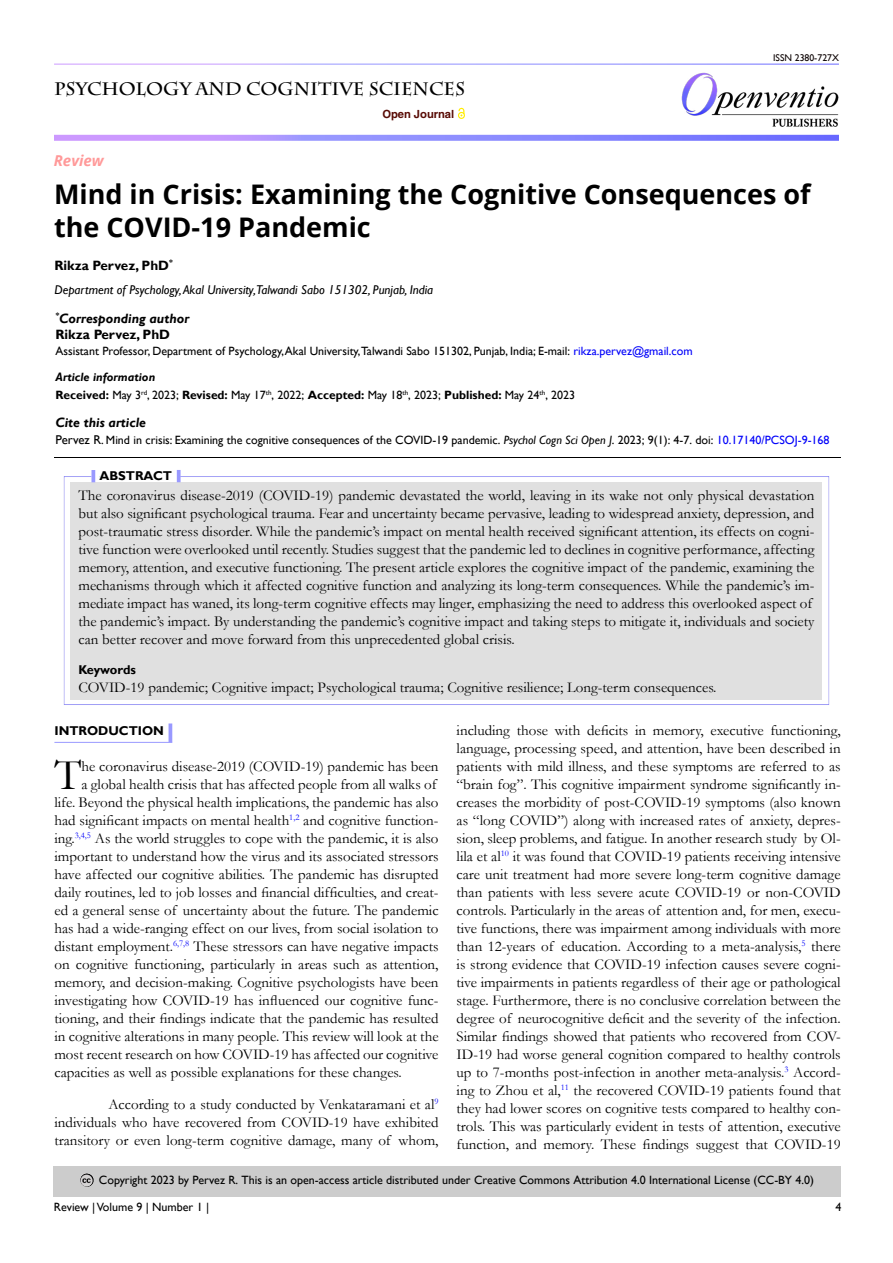
<style>
.page{position:relative;width:893px;height:1263px;background:#fff}
.page>*{position:absolute;margin:0;border:0;box-sizing:border-box;transform-origin:0 0}
.t1{font:43.8px "Garamond";color:#000}
.t2{font:700 27px/32.4px "Open Sans";color:#000}
.t3{font:700 18px "Charlemagne Std";color:#000}
.t4{font:15px/18px "Garamond";color:#000;text-align:justify}
.t5{font:italic 700 15px "Open Sans";color:#f99}
.t6{font:italic 700 13.5px/16.5px "Gill Sans";color:#000}
.t7{font:700 13.5px "Gill Sans";color:#000}
.t8{font:italic 12.75px "Gill Sans";color:#000101}
.t9{font:700 12.75px "Gill Sans";color:#000}
.t10{font:12px/26.2px "Gill Sans";color:#000}
.t11{font:700 12px "Gill Sans";color:#000}
.t12{font:700 11.25px "Helvetica LT Std";color:#580b05}
.t13{font:9.75px "Gill Sans";color:#0a0000}
.s1{font-style:normal}
.s2{color:#0000fa}
.s3{font-weight:700;font-style:italic}
.s4{font-weight:400}
.s5{font-weight:400;color:#000101}
.s6{font-size:12.75px}
.s7{font-style:italic}
.s8{color:#000101}
</style>
<div class="page">
<img style="left:682px;top:73px;width:157px;height:53px">
<svg style="left:54px;top:135px;width:785px;height:6px"></svg>
<svg style="left:458px;top:107px;width:6px;height:11px"></svg>
<div style="left:42px;top:448px;width:811px;height:12px;background:#f6f1f3;opacity:.75"></div>
<div style="left:53px;top:1166px;width:788px;height:31px;background:#ccc"></div>
<div style="left:68px;top:1162px;width:40px;height:25px;background:#f6f1f3;opacity:.75"></div>
<hr style="left:54px;top:742px;width:118px;height:1px;background:#99f">
<hr style="left:169px;top:723px;width:3px;height:19px;background:#99f">
<div style="left:50px;top:467px;width:792px;height:238px;background:#f6f1f3;opacity:.75"></div>
<svg style="left:91px;top:470px;width:4px;height:12px"></svg>
<svg style="left:177px;top:470px;width:4px;height:12px"></svg>
<p class="t3" style="left:54px;top:79px;width:412px">PSYCHOLOGY AND COGNITIVE SCIENCES</p>
<p class="t5" style="left:54px;top:149px;width:51px">Review</p>
<p class="t12" style="left:382px;top:107px;width:73px">Open Journal</p>
<p class="t13" style="left:773px;top:52px;width:67px">ISSN 2380-727X</p>
<h2 class="t2" style="left:54px;top:178px;width:758px">Mind in Crisis: Examining the Cognitive Consequences of the COVID-19 Pandemic</h2>
<p class="t7" style="left:54px;top:257px;width:120px">Rikza Pervez, PhD<sup>*</sup></p>
<p class="t8" style="left:54px;top:282px;width:380px">Department of Psychology, Akal University,Talwandi Sabo 151302, Punjab, India</p>
<p class="t6" style="left:55px;top:310px;width:135px"><sup>*</sup>Corresponding author<br><span class="s1">Rikza Pervez, PhD</span></p>
<p class="t10" style="left:55px;top:338px;width:639px">Assistant Professor, Department of Psychology, Akal University,Talwandi Sabo 151302, Punjab, India; E-mail: <span class="s2">rikza.pervez@gmail.com<br></span><span class="s3">Article information</span></p>
<p class="t11" style="left:55px;top:388px;width:521px">Received: <span class="s4">May 3</span><sup>rd</sup><span class="s4">, 2023;</span> Revised: <span class="s5">May 17</span><sup>th</sup><span class="s5">, 2022</span><span class="s4">;</span> Accepted: <span class="s5">May 18</span><sup>th</sup><span class="s5">, 2023</span><span class="s4">;</span> Published: <span class="s5">May 24</span><sup>th</sup><span class="s5">, 2023</span></p>
<p class="t6" style="left:55px;top:415px;width:92px">Cite this article</p>
<p class="t10" style="left:55px;top:427px;width:776px"><span class="s6">Pervez R</span>. Mind in crisis: Examining the cognitive consequences of the COVID-19 pandemic. <span class="s7">Psychol Cogn Sci Open J</span>. 2023; 9(1): 4-7. doi: <span class="s2">10.17140/PCSOJ-9-168</span></p>
<p class="t9" style="left:99px;top:468px;width:74px">ABSTRACT</p>
<p class="t4" style="left:78px;top:486px;width:737px;text-align:left">The coronavirus disease-2019 (COVID-19) pandemic devastated the world, leaving in its wake not only physical devastation but also significant psychological trauma. Fear and uncertainty became pervasive, leading to widespread anxiety, depression, and post-traumatic stress disorder. While the pandemic’s impact on mental health received significant attention, its effects on cogni&shy;tive function were overlooked until recently. Studies suggest that the pandemic led to declines in cognitive performance, affecting memory, attention, and executive functioning. The present article explores the cognitive impact of the pandemic, examining the mechanisms through which it affected cognitive function and analyzing its long-term consequences. While the pandemic’s im&shy;mediate impact has waned, its long-term cognitive effects may linger, emphasizing the need to address this overlooked aspect of the pandemic’s impact. By understanding the pandemic’s cognitive impact and taking steps to mitigate it, individuals and society can better recover and move forward from this unprecedented global crisis.</p>
<p class="t9" style="left:78px;top:662px;width:59px">Keywords</p>
<p class="t4" style="left:78px;top:678px;width:640px">COVID-19 pandemic; Cognitive impact; Psychological trauma; Cognitive resilience; Long-term consequences.</p>
<p class="t9" style="left:54px;top:723px;width:111px">INTRODUCTION</p>
<h1 class="t1" style="left:55px;top:746px;width:28px">T</h1>
<p class="t4" style="left:81px;top:757px;width:359px">he coronavirus disease-2019 (COVID-19) pandemic has been</p>
<p class="t4" style="left:81px;top:775px;width:357px">a global health crisis that has affected people from all walks of</p>
<p class="t4" style="left:54px;top:793px;width:386px">life. Beyond the physical health implications, the pandemic has also</p>
<p class="t4" style="left:54px;top:811px;width:386px">had significant impacts on mental health<sup>1,2</sup> and cognitive function-</p>
<p class="t4" style="left:54px;top:829px;width:386px">ing.<sup>3,4,5</sup> As the world struggles to cope with the pandemic, it is also</p>
<p class="t4" style="left:54px;top:847px;width:386px">important to understand how the virus and its associated stressors</p>
<p class="t4" style="left:54px;top:865px;width:386px">have affected our cognitive abilities. The pandemic has disrupted</p>
<p class="t4" style="left:54px;top:883px;width:386px">daily routines, led to job losses and financial difficulties, and creat-</p>
<p class="t4" style="left:54px;top:901px;width:386px">ed a general sense of uncertainty about the future. The pandemic</p>
<p class="t4" style="left:54px;top:919px;width:386px">has had a wide-ranging effect on our lives, from social isolation to</p>
<p class="t4" style="left:54px;top:937px;width:386px">distant employment.<sup>6,7,8</sup> These stressors can have negative impacts</p>
<p class="t4" style="left:54px;top:955px;width:386px">on cognitive functioning, particularly in areas such as attention,</p>
<p class="t4" style="left:54px;top:973px;width:386px">memory, and decision-making. Cognitive psychologists have been</p>
<p class="t4" style="left:54px;top:991px;width:386px">investigating how COVID-19 has influenced our cognitive func-</p>
<p class="t4" style="left:54px;top:1009px;width:386px">tioning, and their findings indicate that the pandemic has resulted</p>
<p class="t4" style="left:54px;top:1027px;width:386px">in cognitive alterations in many people. This review will look at the</p>
<p class="t4" style="left:54px;top:1045px;width:386px">most recent research on how COVID-19 has affected our cognitive</p>
<p class="t4" style="left:54px;top:1063px;width:349px">capacities as well as possible explanations for these changes.</p>
<p class="t4" style="left:54px;top:1095px;width:386px;text-indent:54px">According to a study conducted by Venkataramani et al<sup>9 </sup>individuals who have recovered from COVID-19 have exhibited transitory or even long-term cognitive damage, many of whom,</p>
<p class="t4" style="left:457px;top:721px;width:386px">including those with deficits in memory, executive functioning, language, processing speed, and attention, have been described in patients with mild illness, and these symptoms are referred to as “brain fog”. This cognitive impairment syndrome significantly in&shy;creases the morbidity of post-COVID-19 symptoms (also known as “long COVID”) along with increased rates of anxiety, depres&shy;sion, sleep problems, and fatigue. In another research study by Ol&shy;lila et al<sup>10</sup> it was found that COVID-19 patients receiving intensive care unit treatment had more severe long-term cognitive damage than patients with less severe acute COVID-19 or non-COVID controls. Particularly in the areas of attention and, for men, execu&shy;tive functions, there was impairment among individuals with more than 12-years of education. According to a meta-analysis,<sup>5</sup> there is strong evidence that COVID-19 infection causes severe cogni&shy;tive impairments in patients regardless of their age or pathological stage. Furthermore, there is no conclusive correlation between the degree of neurocognitive deficit and the severity of the infection.<br>Similar findings showed that patients who recovered from COV-ID-19 had worse general cognition compared to healthy controls up to 7-months post-infection in another meta-analysis.<sup>3</sup> Accord&shy;ing to Zhou et al,<sup>11</sup> the recovered COVID-19 patients found that they had lower scores on cognitive tests compared to healthy con&shy;trols. This was particularly evident in tests of attention, executive function, and memory. These findings suggest that COVID-19</p>
<p class="t10" style="left:99px;top:1167px;width:716px">Copyright 2023 by <span class="s8">Pervez R</span>. This is an open-access article distributed under Creative Commons Attribution 4.0 International License (CC-BY 4.0)</p>
<p class="t10" style="left:54px;top:1193px;width:157px">Review | Volume 9 | Number 1 |</p>
<p class="t10" style="left:835px;top:1193px;width:7px">4</p>
</div>
